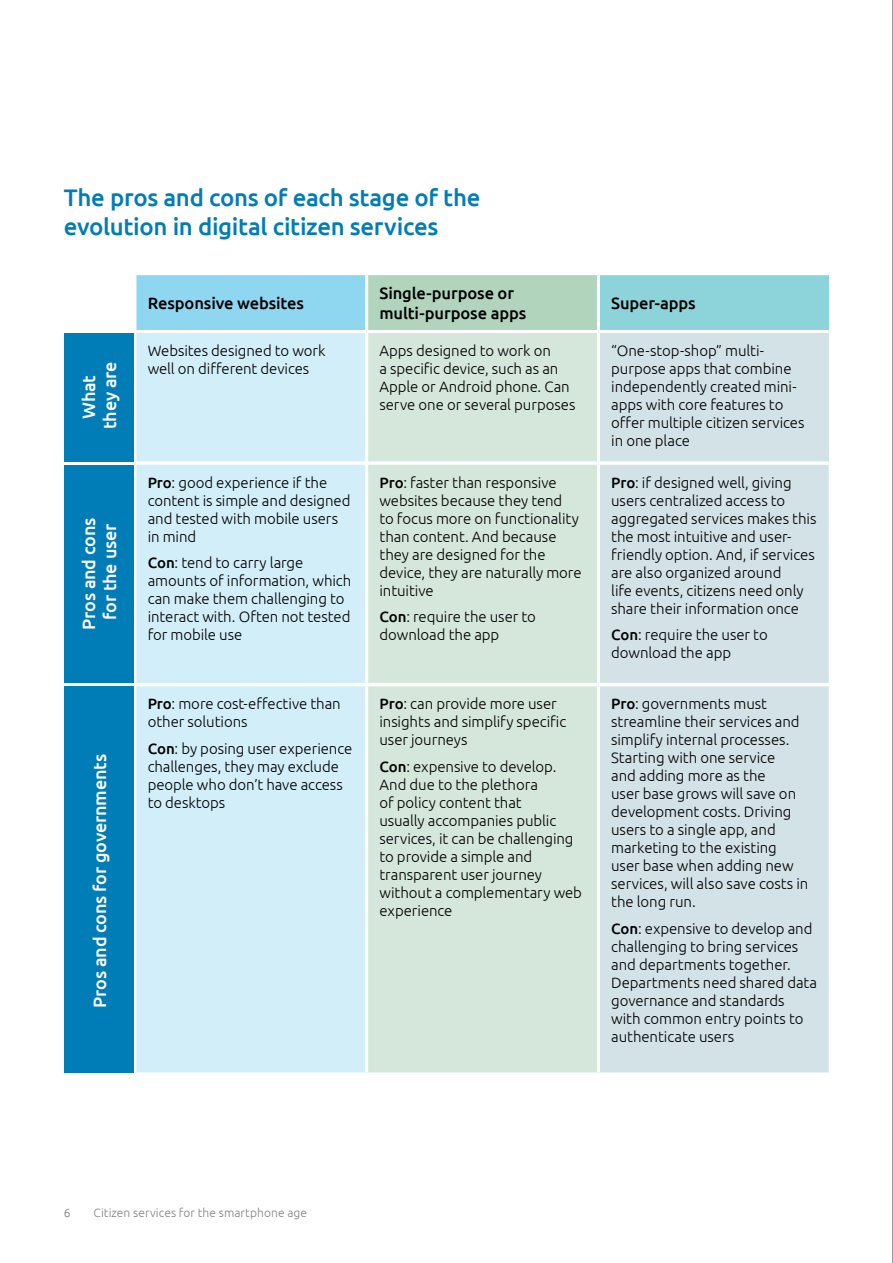
<style>
.page{position:relative;width:893px;height:1263px;background:#fff}
.page>*{position:absolute;margin:0;border:0;box-sizing:border-box;transform-origin:0 0}
.t1{font:500 24px/28.8px "Ubuntu";letter-spacing:-.015em;color:#007db7}
.t2{font:500 18px/21px "Ubuntu";letter-spacing:-.01em;color:#fff;text-align:center}
.t3{font:500 16.5px/19.5px "Ubuntu";letter-spacing:-.01em;color:#000}
.t4{font:300 15px/18px "Ubuntu";letter-spacing:-.005em;color:#000}
.t5{font:300 12px "Ubuntu";letter-spacing:.005em;color:#808285}
.t6{font:300 12px "Ubuntu";color:#77787b}
.s1{font-weight:500}
</style>
<div class="page">
<div style="left:135px;top:274px;width:232px;height:57px;background:#8fd7f1"></div>
<div style="left:367px;top:274px;width:231px;height:57px;background:#b1d4bd"></div>
<div style="left:598px;top:274px;width:231px;height:57px;background:#8dd4da"></div>
<div style="left:135px;top:331px;width:232px;height:132px;background:#d2eef9"></div>
<div style="left:367px;top:331px;width:231px;height:132px;background:#d5e7db"></div>
<div style="left:598px;top:331px;width:231px;height:132px;background:#d3e2e7"></div>
<hr style="left:133px;top:333px;width:3px;height:128px;background:#fff">
<hr style="left:365px;top:333px;width:3px;height:128px;background:#fff">
<hr style="left:597px;top:333px;width:3px;height:128px;background:#fff">
<hr style="left:135px;top:461px;width:232px;height:3px;background:#fff">
<hr style="left:367px;top:461px;width:231px;height:3px;background:#fff">
<hr style="left:598px;top:461px;width:231px;height:3px;background:#fff">
<hr style="left:135px;top:272px;width:232px;height:3px;background:#fff">
<hr style="left:133px;top:275px;width:3px;height:55px;background:#fff">
<hr style="left:367px;top:272px;width:231px;height:3px;background:#fff">
<hr style="left:365px;top:275px;width:3px;height:55px;background:#fff">
<hr style="left:598px;top:272px;width:231px;height:3px;background:#fff">
<hr style="left:597px;top:275px;width:3px;height:55px;background:#fff">
<hr style="left:135px;top:330px;width:232px;height:3px;background:#fff">
<hr style="left:367px;top:330px;width:231px;height:3px;background:#fff">
<hr style="left:598px;top:330px;width:231px;height:3px;background:#fff">
<div style="left:135px;top:463px;width:232px;height:221px;background:#d2eef9"></div>
<div style="left:367px;top:463px;width:231px;height:221px;background:#d5e7db"></div>
<div style="left:598px;top:463px;width:232px;height:221px;background:#d3e2e7"></div>
<hr style="left:135px;top:462px;width:232px;height:3px;background:#fff">
<hr style="left:133px;top:465px;width:3px;height:218px;background:#fff">
<hr style="left:367px;top:462px;width:231px;height:3px;background:#fff">
<hr style="left:365px;top:465px;width:3px;height:218px;background:#fff">
<hr style="left:598px;top:462px;width:234px;height:3px;background:#fff">
<hr style="left:597px;top:465px;width:3px;height:218px;background:#fff">
<hr style="left:829px;top:465px;width:3px;height:218px;background:#fff">
<div style="left:64px;top:333px;width:69px;height:128px;background:#007db7"></div>
<div style="left:64px;top:465px;width:69px;height:218px;background:#007db7"></div>
<div style="left:135px;top:685px;width:232px;height:389px;background:#d2eef9"></div>
<div style="left:367px;top:685px;width:231px;height:389px;background:#d5e7db"></div>
<div style="left:598px;top:685px;width:232px;height:389px;background:#d3e2e7"></div>
<hr style="left:135px;top:683px;width:232px;height:3px;background:#fff">
<hr style="left:133px;top:686px;width:3px;height:386px;background:#fff">
<hr style="left:367px;top:683px;width:231px;height:3px;background:#fff">
<hr style="left:365px;top:686px;width:3px;height:386px;background:#fff">
<hr style="left:598px;top:683px;width:234px;height:3px;background:#fff">
<hr style="left:597px;top:686px;width:3px;height:386px;background:#fff">
<hr style="left:829px;top:686px;width:3px;height:386px;background:#fff">
<hr style="left:135px;top:1072px;width:232px;height:3px;background:#fff">
<hr style="left:367px;top:1072px;width:231px;height:3px;background:#fff">
<hr style="left:598px;top:1072px;width:234px;height:3px;background:#fff">
<div style="left:64px;top:686px;width:69px;height:386px;background:#007db7"></div>
<hr style="left:892px;top:0;width:1px;height:1263px;background:#827e88">
<h1 class="t1" style="left:64px;top:182px;width:418px">The pros and cons of each stage of the evolution in digital citizen services</h1>
<p class="t2" style="left:78px;top:429px;width:69px;rotate:-90deg">What they are</p>
<p class="t2" style="left:78px;top:630px;width:114px;rotate:-90deg">Pros and cons for the user</p>
<p class="t2" style="left:89px;top:1008px;width:255px;rotate:-90deg">Pros and cons for governments</p>
<p class="t3" style="left:148px;top:293px;width:158px">Responsive websites</p>
<p class="t3" style="left:379px;top:283px;width:148px">Single-purpose or multi-purpose apps</p>
<p class="t3" style="left:611px;top:293px;width:86px">Super-apps</p>
<p class="t4" style="left:148px;top:341px;width:180px">Websites designed to work well on different devices</p>
<p class="t4" style="left:379px;top:341px;width:198px">Apps designed to work on<br>a specific device, such as an<br>Apple or Android phone. Can serve one or several purposes</p>
<p class="t4" style="left:611px;top:341px;width:195px">“One-stop-shop” multi&shy;purpose apps that combine independently created mini&shy;apps with core features to offer multiple citizen services in one place</p>
<p class="t4" style="left:148px;top:473px;width:204px"><span class="s1">Pro</span>: good experience if the content is simple and designed and tested with mobile users in mind</p>
<p class="t4" style="left:148px;top:553px;width:205px"><span class="s1">Con</span>: tend to carry large amounts of information, which can make them challenging to interact with. Often not tested for mobile use</p>
<p class="t4" style="left:379px;top:473px;width:204px"><span class="s1">Pro</span>: faster than responsive websites because they tend<br>to focus more on functionality than content. And because they are designed for the device, they are naturally more intuitive</p>
<p class="t4" style="left:379px;top:607px;width:158px"><span class="s1">Con</span>: require the user to download the app</p>
<p class="t4" style="left:611px;top:473px;width:207px"><span class="s1">Pro</span>: if designed well, giving users centralized access to aggregated services makes this the most intuitive and user&shy;friendly option. And, if services are also organized around<br>life events, citizens need only share their information once</p>
<p class="t4" style="left:611px;top:625px;width:158px"><span class="s1">Con</span>: require the user to download the app</p>
<p class="t4" style="left:148px;top:694px;width:195px"><span class="s1">Pro</span>: more cost-effective than other solutions</p>
<p class="t4" style="left:148px;top:739px;width:206px"><span class="s1">Con</span>: by posing user experience challenges, they may exclude people who don’t have access to desktops</p>
<p class="t4" style="left:379px;top:694px;width:188px"><span class="s1">Pro</span>: can provide more user insights and simplify specific user journeys</p>
<p class="t4" style="left:379px;top:757px;width:204px"><span class="s1">Con</span>: expensive to develop.<br>And due to the plethora<br>of policy content that<br>usually accompanies public services, it can be challenging to provide a simple and transparent user journey without a complementary web experience</p>
<p class="t4" style="left:611px;top:694px;width:199px"><span class="s1">Pro</span>: governments must streamline their services and simplify internal processes.<br>Starting with one service<br>and adding more as the<br>user base grows will save on development costs. Driving users to a single app, and marketing to the existing user base when adding new services, will also save costs in the long run.</p>
<p class="t4" style="left:611px;top:919px;width:208px"><span class="s1">Con</span>: expensive to develop and challenging to bring services and departments together.<br>Departments need shared data governance and standards with common entry points to authenticate users</p>
<p class="t6" style="left:64px;top:1205px;width:8px">6</p>
<p class="t5" style="left:94px;top:1205px;width:215px">Citizen services for the smartphone age</p>
</div>
